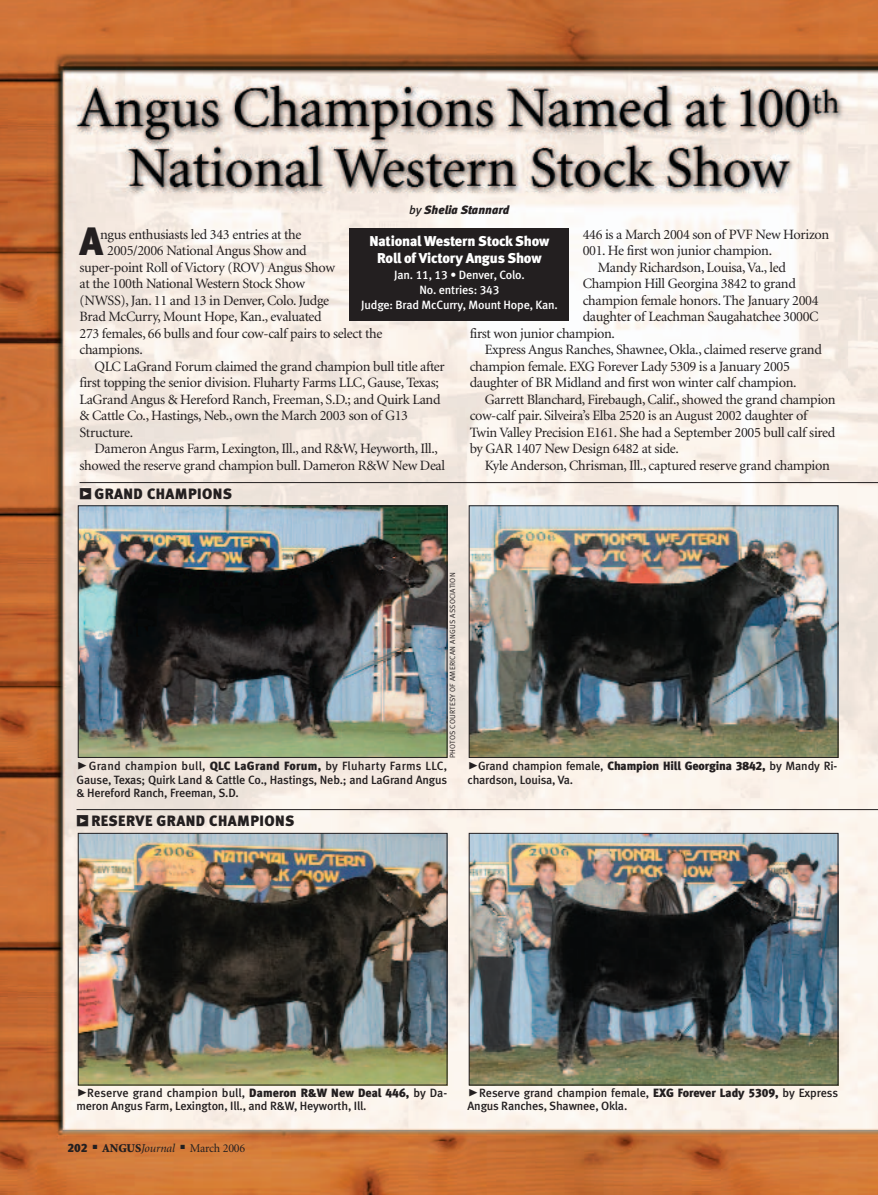
<style>
.page{position:relative;width:878px;height:1195px;background:#fff}
.page>*{position:absolute;margin:0;border:0;box-sizing:border-box;transform-origin:0 0}
.t1{font:39.6px "Meta Black LF";color:#231f20}
.t2{font:15px "Meta Black LF";letter-spacing:.03em;color:#231f20}
.t3{font:14.25px "Minion";letter-spacing:-.025em;color:#231f20}
.t4{font:14.25px/16.5px "Meta Black LF";letter-spacing:-.01em;color:#fff;text-align:center}
.t5{font:12px/13.5px "Meta Medium LF";letter-spacing:-.01em;color:#231f20}
.t6{font:12px/15px "Meta Medium LF";letter-spacing:-.01em;color:#fff;text-align:center}
.t7{font:12px "Minion";letter-spacing:-.015em;color:#231f20}
.t8{font:italic 12px "Meta Black LF";color:#231f20}
.t9{font:7.5px "Meta Normal LF";letter-spacing:.035em;color:#231f20}
.s1{font-family:"Meta Medium LF"}
.s2{font-family:"Meta Black Expert"}
.s3{font-family:"Meta Black Caps Expert";font-size:21px}
.s4{font-family:"Meta Black LF"}
.s5{font-weight:900}
.s6{font-style:italic}
</style>
<div class="page">
<img style="left:0;top:1px;width:878px;height:1194px">
<img style="left:78px;top:482px;width:800px;height:276px">
<img style="left:471px;top:835px;width:365px;height:248px">
<div style="left:469px;top:833px;width:369px;height:252px;border:1px solid #231f20"></div>
<img style="left:80px;top:835px;width:365px;height:248px">
<div style="left:78px;top:833px;width:369px;height:252px;border:1px solid #231f20"></div>
<hr style="left:76px;top:809px;width:802px;height:1px;background:#231f20">
<div style="left:350px;top:228px;width:219px;height:92px;background:#231f20"></div>
<p class="t8" style="left:409px;top:205px;width:101px"><span class="s1">by</span> Shelia Stannard</p>
<h1 class="t1" style="left:80px;top:226px;width:25px">A</h1>
<p class="t3" style="left:100px;top:228px;width:203px">ngus enthusiasts led 343 entries at the</p>
<p class="t3" style="left:107px;top:245px;width:201px">2005/2006 National Angus Show and</p>
<p class="t3" style="left:80px;top:261px;width:257px">super-point Roll of Victory (ROV) Angus Show</p>
<p class="t3" style="left:80px;top:278px;width:227px">at the 100th National Western Stock Show</p>
<p class="t3" style="left:80px;top:294px;width:251px">(NWSS), Jan. 11 and 13 in Denver, Colo. Judge</p>
<p class="t3" style="left:80px;top:311px;width:244px">Brad McCurry, Mount Hope, Kan., evaluated</p>
<p class="t3" style="left:80px;top:327px;width:304px">273 females, 66 bulls and four cow-calf pairs to select the</p>
<p class="t3" style="left:80px;top:344px;width:65px">champions.</p>
<p class="t3" style="left:95px;top:360px;width:352px">QLC LaGrand Forum claimed the grand champion bull title after</p>
<p class="t3" style="left:80px;top:377px;width:361px">first topping the senior division. Fluharty Farms LLC, Gause, Texas;</p>
<p class="t3" style="left:80px;top:393px;width:362px">LaGrand Angus &amp; Hereford Ranch, Freeman, S.D.; and Quirk Land</p>
<p class="t3" style="left:80px;top:410px;width:330px">&amp; Cattle Co., Hastings, Neb., own the March 2003 son of G13</p>
<p class="t3" style="left:80px;top:426px;width:55px">Structure.</p>
<p class="t3" style="left:95px;top:443px;width:345px">Dameron Angus Farm, Lexington, Ill., and R&amp;W, Heyworth, Ill.,</p>
<p class="t3" style="left:80px;top:459px;width:367px">showed the reserve grand champion bull. Dameron R&amp;W New Deal</p>
<p class="t3" style="left:582px;top:229px;width:248px">446 is a March 2004 son of PVF New Horizon</p>
<p class="t3" style="left:582px;top:245px;width:191px">001. He first won junior champion.</p>
<p class="t3" style="left:597px;top:262px;width:190px">Mandy Richardson, Louisa, Va., led</p>
<p class="t3" style="left:582px;top:278px;width:215px">Champion Hill Georgina 3842 to grand</p>
<p class="t3" style="left:582px;top:295px;width:237px">champion female honors. The January 2004</p>
<p class="t3" style="left:582px;top:311px;width:237px">daughter of Leachman Saugahatchee 3000C</p>
<p class="t3" style="left:470px;top:328px;width:147px">first won junior champion.</p>
<p class="t3" style="left:485px;top:344px;width:338px">Express Angus Ranches, Shawnee, Okla., claimed reserve grand</p>
<p class="t3" style="left:470px;top:361px;width:322px">champion female. EXG Forever Lady 5309 is a January 2005</p>
<p class="t3" style="left:470px;top:377px;width:328px">daughter of BR Midland and first won winter calf champion.</p>
<p class="t3" style="left:485px;top:394px;width:352px">Garrett Blanchard, Firebaugh, Calif., showed the grand champion</p>
<p class="t3" style="left:470px;top:410px;width:339px">cow-calf pair. Silveira’s Elba 2520 is an August 2002 daughter of</p>
<p class="t3" style="left:470px;top:427px;width:367px">Twin Valley Precision E161. She had a September 2005 bull calf sired</p>
<p class="t3" style="left:470px;top:443px;width:211px">by GAR 1407 New Design 6482 at side.</p>
<p class="t3" style="left:485px;top:460px;width:346px">Kyle Anderson, Chrisman, Ill., captured reserve grand champion</p>
<p class="t4" style="left:369px;top:234px;width:181px">National Western Stock Show<br>Roll of Victory Angus Show</p>
<p class="t6" style="left:361px;top:269px;width:198px">Jan. 11, 13 • Denver, Colo.<br>No. entries: 343<br>Judge: Brad McCurry, Mount Hope, Kan.</p>
<p class="t2" style="left:80px;top:488px;width:154px"><span class="s2">z</span> GRAND CHAMPIONS</p>
<p class="t9" style="left:449px;top:758px;width:187px;rotate:-90deg">PHOTOS COURTESY OF AMERICAN ANGUS ASSOCIATION</p>
<p class="t5" style="left:76px;top:760px;width:372px;text-align:justify"><span class="s3">@</span>Grand champion bull, <span class="s4">QLC LaGrand Forum,</span> by Fluharty Farms LLC, Gause, Texas; Quirk Land &amp; Cattle Co., Hastings, Neb.; and LaGrand Angus &amp; Hereford Ranch, Freeman, S.D.</p>
<p class="t2" style="left:76px;top:815px;width:219px"><span class="s2">z</span> RESERVE GRAND CHAMPIONS</p>
<p class="t5" style="left:467px;top:760px;width:371px"><span class="s3">@</span>Grand champion female, <span class="s4">Champion Hill Georgina 3842,</span> by Mandy Ri&shy;chardson, Louisa, Va.</p>
<p class="t5" style="left:76px;top:1086px;width:372px"><span class="s3">@</span>Reserve grand champion bull, <span class="s4">Dameron R&amp;W New Deal 446,</span> by Da&shy;meron Angus Farm, Lexington, Ill., and R&amp;W, Heyworth, Ill.</p>
<p class="t7" style="left:68px;top:1143px;width:179px"><span class="s4">202</span> ■ <span class="s5">ANGUS</span><span class="s6">Journal</span> ■ March 2006</p>
<p class="t5" style="left:467px;top:1086px;width:372px"><span class="s3">@</span>Reserve grand champion female, <span class="s4">EXG Forever Lady 5309,</span> by Express<br>Angus Ranches, Shawnee, Okla.</p>
</div>
